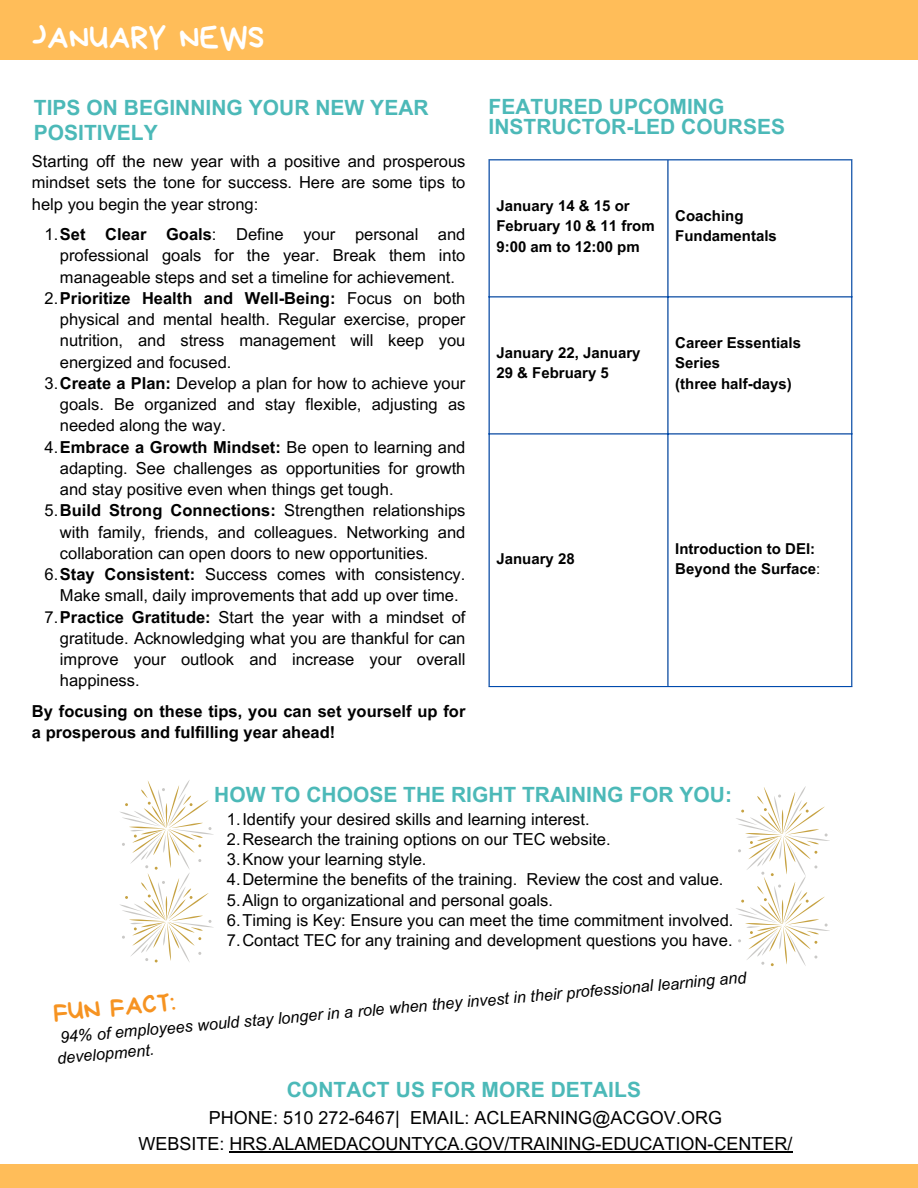
<style>
.page{position:relative;width:918px;height:1188px;background:#fff}
.page>*{position:absolute;margin:0;border:0;box-sizing:border-box;transform-origin:0 0}
.t1{font:33px "Bryndan Write";letter-spacing:.005em;color:#fff}
.t2{font:27px "Bryndan Write";color:#f69321}
.t3{font:700 21px/25.8px "Arial MT Pro";color:#4cb9b8}
.t4{font:18px "Arial MT Pro";color:#010101}
.t5{font:16.5px/21.3px "Arial MT Pro";color:#000;text-align:justify}
.t6{font:700 16.5px/21.3px "Arial MT Pro";color:#000}
.t7{font:italic 16.2px/20.2px "Arial MT Pro";color:#000}
.t8{font:700 15px/20.2px "Arial MT Pro";color:#000}
.s1{font-weight:700}
.s2{font-weight:400}
</style>
<div class="page">
<div style="left:0;top:0;width:918px;height:60px;background:#ffbd59"></div>
<div style="left:0;top:1165px;width:918px;height:23px;background:#ffbd59"></div>
<hr style="left:229px;top:1151px;width:564px;height:1px;background:#010101">
<hr style="left:489px;top:160px;width:1px;height:526px;background:#004aad">
<hr style="left:667px;top:160px;width:2px;height:526px;background:#004aad">
<hr style="left:851px;top:160px;width:1px;height:526px;background:#004aad">
<hr style="left:489px;top:159px;width:363px;height:1px;background:#004aad">
<hr style="left:489px;top:296px;width:363px;height:1px;background:#004aad">
<hr style="left:489px;top:433px;width:363px;height:2px;background:#004aad">
<hr style="left:489px;top:686px;width:363px;height:1px;background:#004aad">
<svg style="left:736px;top:786px;width:94px;height:180px"></svg>
<svg style="left:120px;top:780px;width:94px;height:183px"></svg>
<h2 class="t1" style="left:32px;top:21px;width:234px">JANUARY NEWS</h2>
<p class="t3" style="left:34px;top:97px;width:396px">TIPS ON BEGINNING YOUR NEW YEAR<br>POSITIVELY</p>
<p class="t5" style="left:32px;top:153px;width:435px">Starting off the new year with a positive and prosperous mindset sets the tone for success. Here are some tips to help you begin the year strong:</p>
<p class="t5" style="left:60px;top:226px;width:407px;text-indent:-15px">1.<span class="s1">Set Clear Goals</span>: Define your personal and professional goals for the year. Break them into manageable steps and set a timeline for achievement.</p>
<p class="t5" style="left:60px;top:290px;width:407px;text-indent:-15px">2.<span class="s1">Prioritize Health and Well-Being:</span> Focus on both physical and mental health. Regular exercise, proper nutrition, and stress management will keep you energized and focused.</p>
<p class="t5" style="left:60px;top:375px;width:407px;text-indent:-15px">3.<span class="s1">Create a Plan:</span> Develop a plan for how to achieve your goals. Be organized and stay flexible, adjusting as needed along the way.</p>
<p class="t5" style="left:60px;top:438px;width:407px;text-indent:-15px">4.<span class="s1">Embrace a Growth Mindset:</span> Be open to learning and adapting. See challenges as opportunities for growth and stay positive even when things get tough.</p>
<p class="t5" style="left:60px;top:502px;width:407px;text-indent:-15px">5.<span class="s1">Build Strong Connections:</span> Strengthen relationships with family, friends, and colleagues. Networking and collaboration can open doors to new opportunities.</p>
<h4 class="t5" style="left:45px;top:566px;width:422px;text-align:center">6.<span class="s1">Stay Consistent:</span> Success comes with consistency.<br>Make small, daily improvements that add up over time.</h4>
<p class="t5" style="left:60px;top:608px;width:407px;text-indent:-15px">7.<span class="s1">Practice Gratitude:</span> Start the year with a mindset of gratitude. Acknowledging what you are thankful for can improve your outlook and increase your overall happiness.</p>
<p class="t6" style="left:32px;top:703px;width:435px">By focusing on these tips, you can set yourself up for a prosperous and fulfilling year ahead!</p>
<p class="t3" style="left:489px;top:99px;width:298px;line-height:20.2px">FEATURED UPCOMING<br>INSTRUCTOR-LED COURSES</p>
<p class="t8" style="left:496px;top:198px;width:160px">January 14 &amp; 15 or<br>February 10 &amp; 11 from<br>9:00 am to 12:00 pm</p>
<p class="t8" style="left:675px;top:208px;width:103px">Coaching<br>Fundamentals</p>
<p class="t8" style="left:496px;top:345px;width:146px">January 22, January<br>29 &amp; February 5</p>
<p class="t8" style="left:675px;top:335px;width:127px">Career Essentials<br>Series</p>
<p class="t8" style="left:675px;top:375px;width:118px">(three half-days)</p>
<p class="t8" style="left:496px;top:550px;width:80px">January 28</p>
<p class="t8" style="left:675px;top:540px;width:146px">Introduction to DEI:<br>Beyond the Surface<span class="s2">:</span></p>
<p class="t3" style="left:214px;top:784px;width:519px">HOW TO CHOOSE THE RIGHT TRAINING FOR YOU:</p>
<p class="t5" style="left:227px;top:811px;width:508px;line-height:20.2px;text-align:left">1.Identify your desired skills and learning interest.<br>2.Research the training options on our TEC website.<br>3.Know your learning style.<br>4.Determine the benefits of the training. Review the cost and value.<br>5.Align to organizational and personal goals.<br>6.Timing is Key: Ensure you can meet the time commitment involved.<br>7.Contact TEC for any training and development questions you have.</p>
<p class="t7" style="left:55px;top:1030px;width:695px;rotate:-5deg">94% of employees would stay longer in a role when they invest in their professional learning and development.</p>
<h2 class="t2" style="left:52px;top:999px;width:124px;rotate:-5deg">FUN FACT:</h2>
<h5 class="t3" style="left:287px;top:1080px;width:356px">CONTACT US FOR MORE DETAILS</h5>
<h1 class="t4" style="left:209px;top:1111px;width:515px">PHONE: 510 272-6467| EMAIL: ACLEARNING@ACGOV.ORG</h1>
<p class="t4" style="left:138px;top:1137px;width:656px">WEBSITE: HRS.ALAMEDACOUNTYCA.GOV/TRAINING-EDUCATION-CENTER/</p>
</div>
